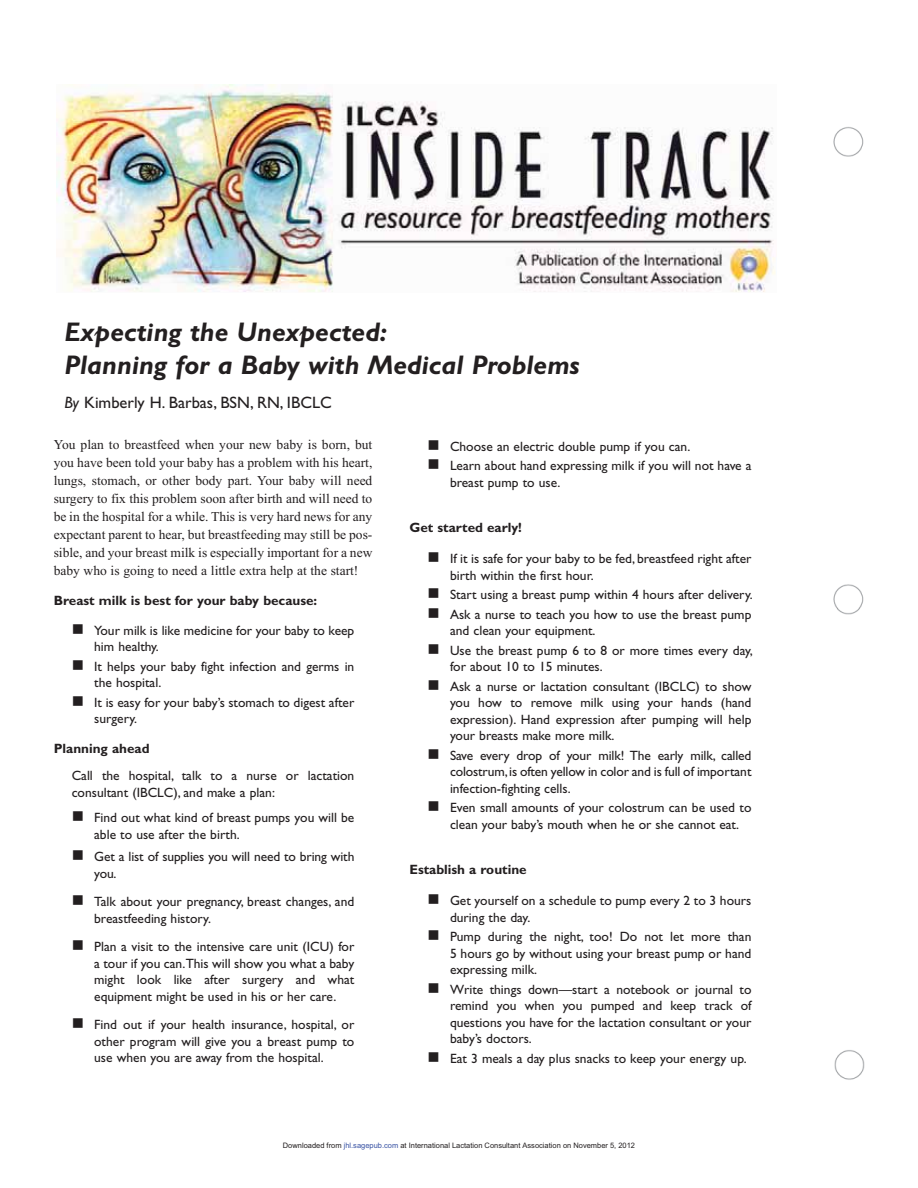
<style>
.page{position:relative;width:918px;height:1188px;background:#fff}
.page>*{position:absolute;margin:0;border:0;box-sizing:border-box;transform-origin:0 0}
.t1{font:italic 700 27px/33px "Gill Sans";color:#231f20}
.t2{font:16.5px "Gill Sans";color:#231f20}
.t3{font:13.5px/16.5px "Gill Sans";color:#231f20}
.t4{font:13.5px/18px "Times New Roman";color:#231f20;text-align:justify}
.t5{font:700 13.5px "Gill Sans";color:#231f20}
.t6{font:7.5px "Arial";color:#231f20}
.s1{font-style:italic}
.s2{color:#3953a4}
</style>
<div class="page">
<img style="left:57px;top:84px;width:718px;height:208px">
<img style="left:833px;top:127px;width:32px;height:953px">
<h1 class="t1" style="left:65px;top:318px;width:517px">Expecting the Unexpected:<br>Planning for a Baby with Medical Problems</h1>
<p class="t2" style="left:65px;top:397px;width:269px"><span class="s1">By</span> Kimberly H. Barbas, BSN, RN, IBCLC</p>
<p class="t4" style="left:54px;top:437px;width:320px">You plan to breastfeed when your new baby is born, but you have been told your baby has a problem with his heart, lungs, stomach, or other body part. Your baby will need surgery to fix this problem soon after birth and will need to be in the hospital for a while. This is very hard news for any expectant parent to hear, but breastfeeding may still be pos&shy;sible, and your breast milk is especially important for a new baby who is going to need a little extra help at the start!</p>
<p class="t5" style="left:54px;top:596px;width:265px">Breast milk is best for your baby because:</p>
<p class="t3" style="left:94px;top:624px;width:262px">Your milk is like medicine for your baby to keep him healthy.</p>
<p class="t3" style="left:94px;top:660px;width:262px">It helps your baby fight infection and germs in the hospital.</p>
<p class="t3" style="left:94px;top:696px;width:262px">It is easy for your baby’s stomach to digest after surgery.</p>
<p class="t5" style="left:54px;top:744px;width:97px">Planning ahead</p>
<p class="t3" style="left:72px;top:769px;width:284px">Call the hospital, talk to a nurse or lactation consultant (IBCLC), and make a plan:</p>
<p class="t3" style="left:94px;top:811px;width:262px">Find out what kind of breast pumps you will be able to use after the birth.</p>
<p class="t3" style="left:94px;top:850px;width:262px">Get a list of supplies you will need to bring with you.</p>
<p class="t3" style="left:94px;top:895px;width:262px">Talk about your pregnancy, breast changes, and breastfeeding history.</p>
<p class="t3" style="left:94px;top:940px;width:262px;text-align:justify">Plan a visit to the intensive care unit (ICU) for a tour if you can.This will show you what a baby might look like after surgery and what equipment might be used in his or her care.</p>
<p class="t3" style="left:94px;top:1018px;width:262px;text-align:justify">Find out if your health insurance, hospital, or other program will give you a breast pump to use when you are away from the hospital.</p>
<p class="t3" style="left:450px;top:438px;width:303px;line-height:19.5px">Choose an electric double pump if you can.<br>Learn about hand expressing milk if you will not have a</p>
<p class="t3" style="left:450px;top:475px;width:112px">breast pump to use.</p>
<p class="t5" style="left:410px;top:523px;width:114px">Get started early!</p>
<p class="t3" style="left:450px;top:552px;width:303px">If it is safe for your baby to be fed, breastfeed right after birth within the first hour.</p>
<p class="t3" style="left:450px;top:586px;width:304px;line-height:19.5px">Start using a breast pump within 4 hours after delivery.<br>Ask a nurse to teach you how to use the breast pump</p>
<p class="t3" style="left:450px;top:622px;width:304px;line-height:19.5px">and clean your equipment.<br>Use the breast pump 6 to 8 or more times every day,</p>
<p class="t3" style="left:450px;top:658px;width:303px;line-height:19.5px">for about 10 to 15 minutes.<br>Ask a nurse or lactation consultant (IBCLC) to show</p>
<p class="t3" style="left:450px;top:696px;width:303px;text-align:justify">you how to remove milk using your hands (hand expression). Hand expression after pumping will help your breasts make more milk.</p>
<p class="t3" style="left:450px;top:748px;width:303px;text-align:justify">Save every drop of your milk! The early milk, called colostrum, is often yellow in color and is full of important infection-fighting cells.</p>
<p class="t3" style="left:450px;top:801px;width:303px">Even small amounts of your colostrum can be used to clean your baby’s mouth when he or she cannot eat.</p>
<p class="t5" style="left:410px;top:865px;width:119px">Establish a routine</p>
<p class="t3" style="left:450px;top:894px;width:303px">Get yourself on a schedule to pump every 2 to 3 hours during the day.</p>
<p class="t3" style="left:450px;top:930px;width:303px;text-align:justify">Pump during the night, too! Do not let more than 5 hours go by without using your breast pump or hand expressing milk.</p>
<p class="t3" style="left:450px;top:982px;width:303px;text-align:justify">Write things down—start a notebook or journal to remind you when you pumped and keep track of questions you have for the lactation consultant or your baby’s doctors.</p>
<p class="t3" style="left:450px;top:1051px;width:298px">Eat 3 meals a day plus snacks to keep your energy up.</p>
<p class="t6" style="left:283px;top:1142px;width:354px">Downloaded from <span class="s2">jhl.sagepub.com</span> at International Lactation Consultant Association on November 5, 2012</p>
</div>
